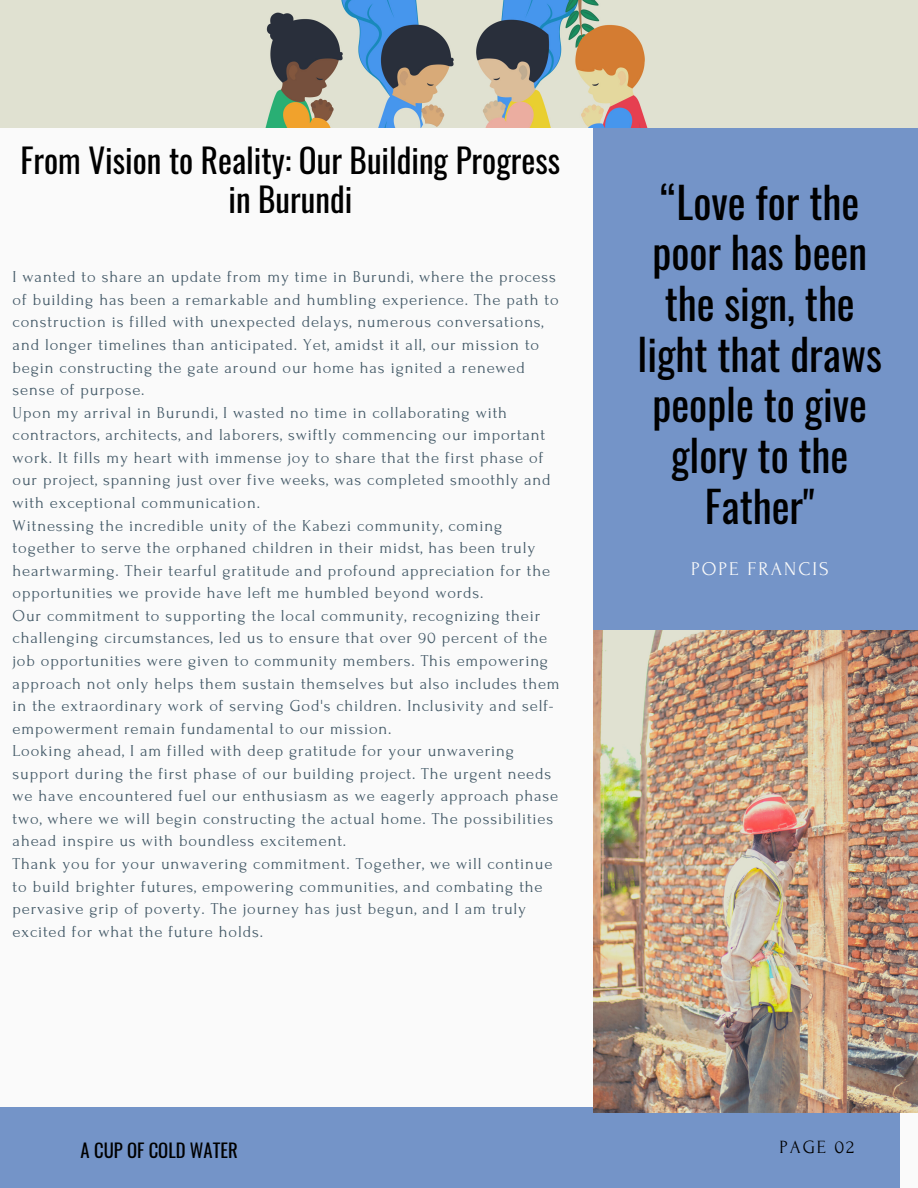
<style>
.page{position:relative;width:918px;height:1188px;background:#fafafa}
.page>*{position:absolute;margin:0;border:0;box-sizing:border-box;transform-origin:0 0}
.t1{font:42.6px/50.7px "Oswald";color:#000;text-align:center}
.t2{font:33.15px/39.3px "Oswald";color:#000;text-align:center}
.t3{font:19.35px "Forum";letter-spacing:.1em;color:#fafafa}
.t4{font:18.75px "Oswald";color:#000}
.t5{font:18.75px "Forum";letter-spacing:.1em;color:#000}
.t6{font:16.65px/22.5px "Forum";letter-spacing:.05em;color:#435967}
</style>
<div class="page">
<div style="left:594px;top:104px;width:324px;height:585px;background:#7494c8"></div>
<div style="left:0;top:1107px;width:900px;height:81px;background:#7494c8"></div>
<img style="left:594px;top:631px;width:324px;height:481px">
<img style="left:0;top:0;width:918px;height:127px">
<p class="t2" style="left:20px;top:139px;width:541px">From Vision to Reality: Our Building Progress in Burundi</p>
<p class="t6" style="left:13px;top:266px;width:548px">I wanted to share an update from my time in Burundi, where the process of building has been a remarkable and humbling experience. The path to construction is filled with unexpected delays, numerous conversations, and longer timelines than anticipated. Yet, amidst it all, our mission to begin constructing the gate around our home has ignited a renewed sense of purpose.</p>
<p class="t6" style="left:13px;top:401px;width:540px">Upon my arrival in Burundi, I wasted no time in collaborating with contractors, architects, and laborers, swiftly commencing our important work. It fills my heart with immense joy to share that the first phase of our project, spanning just over five weeks, was completed smoothly and with exceptional communication.</p>
<p class="t6" style="left:13px;top:514px;width:539px">Witnessing the incredible unity of the Kabezi community, coming together to serve the orphaned children in their midst, has been truly heartwarming. Their tearful gratitude and profound appreciation for the opportunities we provide have left me humbled beyond words.</p>
<p class="t6" style="left:13px;top:604px;width:549px">Our commitment to supporting the local community, recognizing their challenging circumstances, led us to ensure that over 90 percent of the job opportunities were given to community members. This empowering approach not only helps them sustain themselves but also includes them in the extraordinary work of serving God's children. Inclusivity and self&shy;empowerment remain fundamental to our mission.</p>
<p class="t6" style="left:13px;top:740px;width:547px">Looking ahead, I am filled with deep gratitude for your unwavering support during the first phase of our building project. The urgent needs we have encountered fuel our enthusiasm as we eagerly approach phase two, where we will begin constructing the actual home. The possibilities ahead inspire us with boundless excitement.</p>
<p class="t6" style="left:13px;top:853px;width:541px">Thank you for your unwavering commitment. Together, we will continue to build brighter futures, empowering communities, and combating the pervasive grip of poverty. The journey has just begun, and I am truly excited for what the future holds.</p>
<p class="t1" style="left:638px;top:175px;width:246px">“Love for the poor has been the sign, the light that draws people to give glory to the<br>Father"</p>
<p class="t3" style="left:691px;top:558px;width:139px">POPE FRANCIS</p>
<p class="t4" style="left:81px;top:1136px;width:159px">A CUP OF COLD WATER</p>
<p class="t5" style="left:779px;top:1137px;width:76px">PAGE 02</p>
</div>
